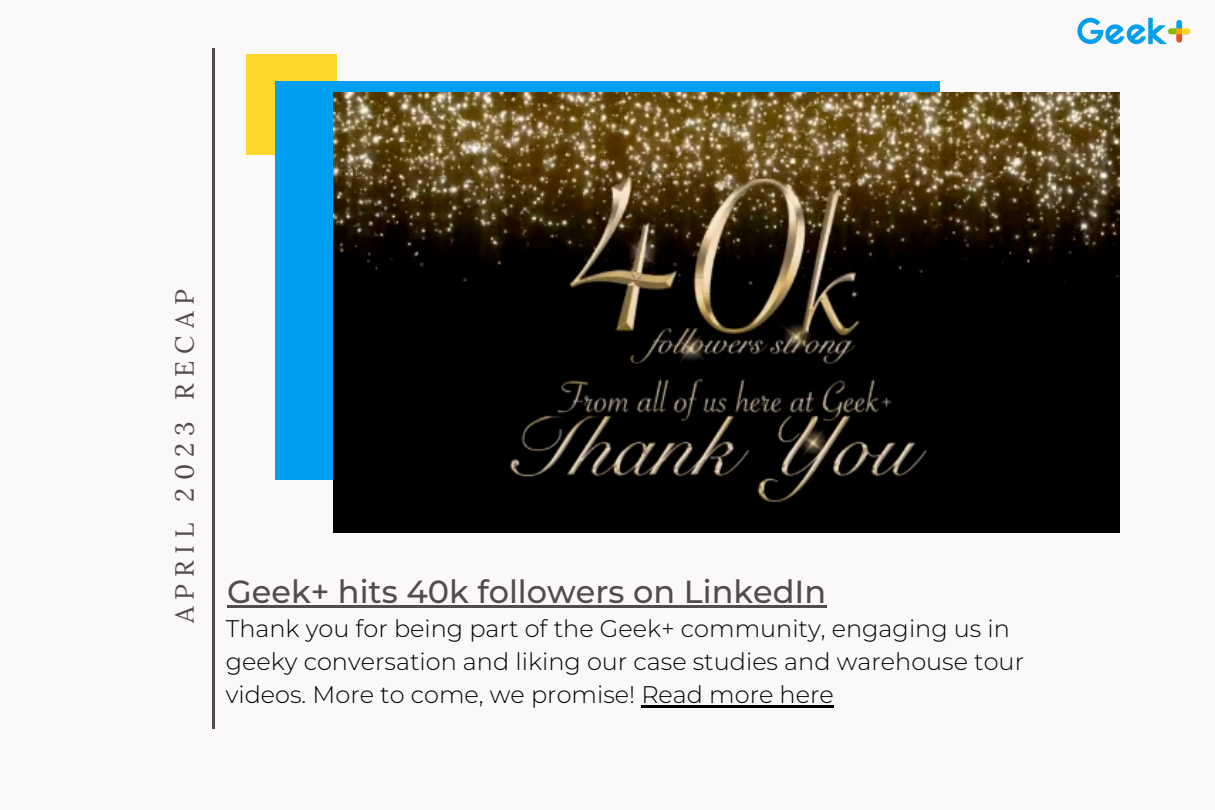
<style>
.page{position:relative;width:1215px;height:810px;background:#faf8f8}
.page>*{position:absolute;margin:0;border:0;box-sizing:border-box;transform-origin:0 0}
.t1{font:500 32px "Montserrat";color:#524c4c}
.t2{font:26.2px "Lora";letter-spacing:.27em;color:#524c4c}
.t3{font:300 24px/33px "Montserrat";color:#000}
</style>
<div class="page">
<div style="left:246px;top:54px;width:91px;height:100px;background:#fed72b"></div>
<div style="left:275px;top:81px;width:664px;height:399px;background:#009fef"></div>
<hr style="left:212px;top:49px;width:3px;height:680px;background:#524c4c">
<img style="left:1077px;top:17px;width:114px;height:28px">
<img style="left:334px;top:92px;width:786px;height:441px">
<hr style="left:641px;top:705px;width:193px;height:2px;background:#000">
<hr style="left:227px;top:605px;width:599px;height:3px;background:#524c4c">
<p class="t2" style="left:168px;top:623px;width:336px;rotate:-90deg">APRIL 2023 RECAP</p>
<h1 class="t1" style="left:227px;top:572px;width:601px">Geek+ hits 40k followers on LinkedIn</h1>
<p class="t3" style="left:226px;top:612px;width:800px">Thank you for being part of the Geek+ community, engaging us in geeky conversation and liking our case studies and warehouse tour videos. More to come, we promise! Read more here</p>
</div>
